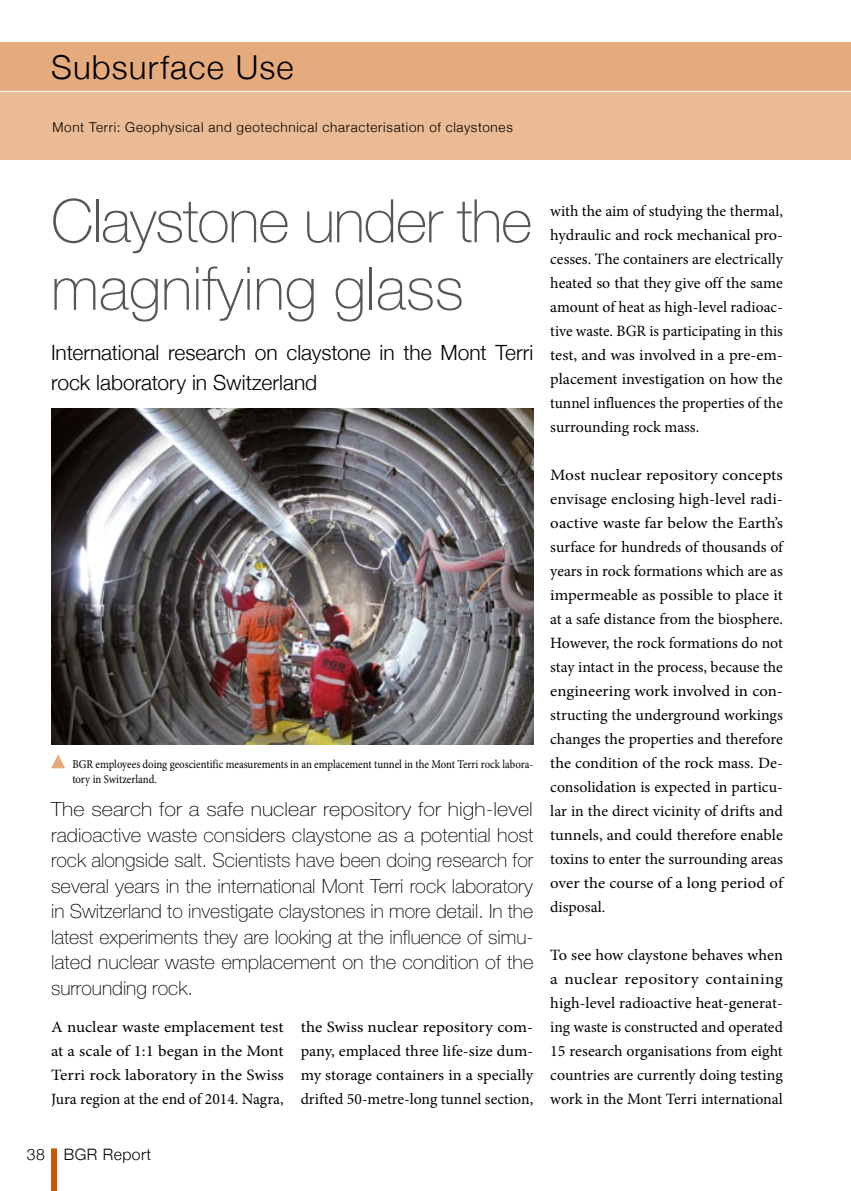
<style>
.page{position:relative;width:851px;height:1191px;background:#fff}
.page>*{position:absolute;margin:0;border:0;box-sizing:border-box;transform-origin:0 0}
.t1{font:100 60px/67.5px "Helvetica Neue";letter-spacing:-.02em;color:#565656}
.t2{font:300 33px "Helvetica Neue";letter-spacing:.035em;color:#000}
.t3{font:300 21px/30px "Helvetica Neue";color:#000}
.t4{font:100 19.5px/25.5px "Helvetica Neue";color:#000;text-align:justify;scale:1.1 1}
.t5{font:15.75px/24px "Minion Pro";color:#000;text-align:justify;scale:1.1 1}
.t6{font:15.75px/24px "Minion Pro";color:#000;text-align:justify}
.t7{font:15.75px/24px "Minion Pro";color:#000;text-align:justify;scale:1.08 1}
.t8{font:300 15.75px "Helvetica Neue";letter-spacing:.03em;color:#000}
.t9{font:300 13.5px "Helvetica Neue";letter-spacing:.05em;color:#000}
.t10{font:12px/14.4px "Minion Pro";color:#000;scale:.9 1}
</style>
<div class="page">
<div style="left:0;top:91px;width:850px;height:69px;background:#ebbb96"></div>
<div style="left:0;top:43px;width:850px;height:48px;background:#e6ab7d"></div>
<hr style="left:0;top:91px;width:850px;height:1px;background:#fff">
<div style="left:51px;top:1148px;width:6px;height:43px;background:#c85700"></div>
<img style="left:51px;top:408px;width:482px;height:336px">
<svg style="left:51px;top:754px;width:14px;height:14px"></svg>
<h2 class="t2" style="left:51px;top:41px;width:244px">Subsurface Use</h2>
<p class="t9" style="left:52px;top:117px;width:462px">Mont Terri: Geophysical and geotechnical characterisation of claystones</p>
<h1 class="t1" style="left:51px;top:187px;width:482px">Claystone under the magnifying glass</h1>
<h3 class="t3" style="left:51px;top:336px;width:483px">International research on claystone in the Mont Terri rock laboratory in Switzerland</h3>
<p class="t10" style="left:72px;top:757px;width:513px">BGR employees doing geoscientific measurements in an emplacement tunnel in the Mont Terri rock labora&shy;tory in Switzerland.</p>
<p class="t4" style="left:51px;top:796px;width:440px">The search for a safe nuclear repository for high-level radioactive waste considers claystone as a potential host rock alongside salt. Scientists have been doing research for several years in the international Mont Terri rock laboratory in Switzerland to investigate claystones in more detail. In the latest experiments they are looking at the influence of simu&shy;lated nuclear waste emplacement on the condition of the surrounding rock.</p>
<p class="t7" style="left:51px;top:1015px;width:217px">A nuclear waste emplacement test at a scale of 1:1 began in the Mont Terri rock laboratory in the Swiss Jura region at the end of 2014. Nagra,</p>
<p class="t7" style="left:300px;top:1015px;width:217px">the Swiss nuclear repository com&shy;pany, emplaced three life-size dum&shy;my storage containers in a specially drifted 50-metre-long tunnel section,</p>
<p class="t8" style="left:27px;top:1141px;width:126px">38 BGR Report</p>
<p class="t6" style="left:550px;top:199px;width:234px">with the aim of studying the thermal, hydraulic and rock mechanical pro&shy;cesses. The containers are electrically heated so that they give off the same amount of heat as high-level radioac&shy;tive waste. BGR is participating in this test, and was involved in a pre-em&shy;placement investigation on how the tunnel influences the properties of the surrounding rock mass.</p>
<p class="t5" style="left:550px;top:463px;width:213px">Most nuclear repository concepts envisage enclosing high-level radi&shy;oactive waste far below the Earth’s surface for hundreds of thousands of years in rock formations which are as impermeable as possible to place it at a safe distance from the biosphere.<br>However, the rock formations do not stay intact in the process, because the engineering work involved in con&shy;structing the underground workings changes the properties and therefore the condition of the rock mass. De&shy;consolidation is expected in particu&shy;lar in the direct vicinity of drifts and tunnels, and could therefore enable toxins to enter the surrounding areas over the course of a long period of disposal.</p>
<p class="t6" style="left:550px;top:943px;width:234px">To see how claystone behaves when a nuclear repository containing high-level radioactive heat-generat&shy;ing waste is constructed and operated 15 research organisations from eight countries are currently doing testing work in the Mont Terri international</p>
</div>
